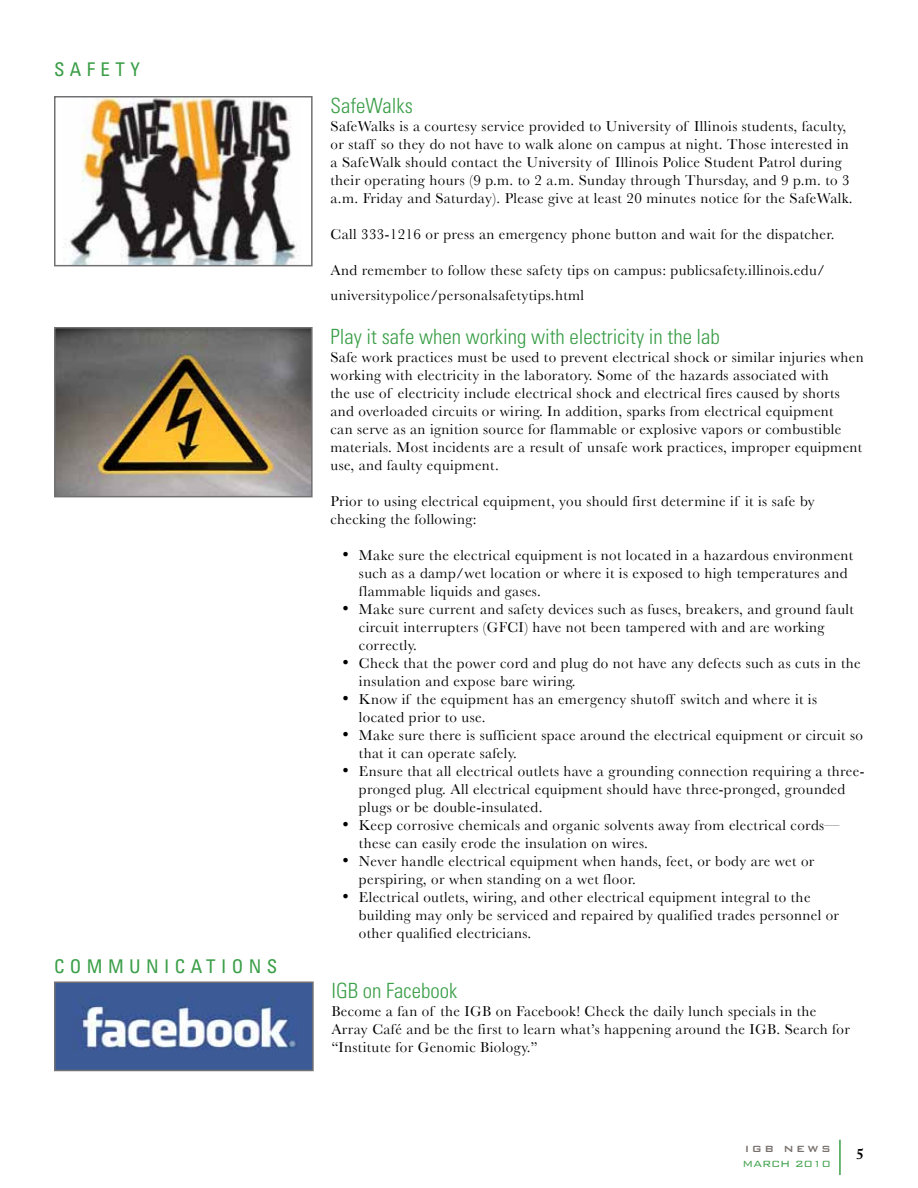
<style>
.page{position:relative;width:918px;height:1188px;background:#fff}
.page>*{position:absolute;margin:0;border:0;box-sizing:border-box;transform-origin:0 0}
.t1{font:300 condensed 21px "Univers";color:#3a9e47}
.t2{font:condensed 18.9px "Univers";color:#3a9e47}
.t3{font:15px/18px "Baskerville";letter-spacing:.025em;color:#000}
.t4{font:700 15px "Adobe Caslon Pro";color:#000}
.t5{font:300 12px "Bank Gothic";color:#3a9e47}
.t6{font:500 12px "Bank Gothic";letter-spacing:.2em;color:#78716e}
.s1{font-family:"Times New Roman";font-size:18px}
</style>
<div class="page">
<hr style="left:839px;top:1140px;width:2px;height:35px;background:#3a9e47">
<img style="left:57px;top:330px;width:253px;height:164px">
<div style="left:54px;top:327px;width:259px;height:170px;border:2px solid #717073"></div>
<img style="left:65px;top:99px;width:232px;height:164px">
<div style="left:54px;top:96px;width:259px;height:170px;border:2px solid #717073"></div>
<img style="left:57px;top:985px;width:254px;height:83px">
<div style="left:54px;top:982px;width:260px;height:89px;border:2px solid #717073"></div>
<p class="t2" style="left:54px;top:57px;width:15px">SAFET</p>
<p class="t2" style="left:130px;top:57px;width:11px">Y</p>
<p class="t2" style="left:54px;top:955px;width:17px">COMMUNICATIONS</p>
<h1 class="t1" style="left:331px;top:93px;width:84px">SafeWalks</h1>
<p class="t3" style="left:331px;top:117px;width:524px">SafeWalks is a courtesy service provided to University of Illinois students, faculty, or staff so they do not have to walk alone on campus at night. Those interested in a SafeWalk should contact the University of Illinois Police Student Patrol during their operating hours (9 p.m. to 2 a.m. Sunday through Thursday, and 9 p.m. to 3 a.m. Friday and Saturday). Please give at least 20 minutes notice for the SafeWalk.</p>
<p class="t3" style="left:331px;top:225px;width:505px">Call 333-1216 or press an emergency phone button and wait for the dispatcher.</p>
<p class="t3" style="left:331px;top:257px;width:496px;line-height:25.2px">And remember to follow these safety tips on campus: publicsafety.illinois.edu/ universitypolice/personalsafetytips.html</p>
<h1 class="t1" style="left:330px;top:324px;width:391px">Play it safe when working with electricity in the lab</h1>
<p class="t3" style="left:330px;top:348px;width:535px">Safe work practices must be used to prevent electrical shock or similar injuries when working with electricity in the laboratory. Some of the hazards associated with<br>the use of electricity include electrical shock and electrical fires caused by shorts and overloaded circuits or wiring. In addition, sparks from electrical equipment<br>can serve as an ignition source for flammable or explosive vapors or combustible materials. Most incidents are a result of unsafe work practices, improper equipment use, and faulty equipment.</p>
<p class="t3" style="left:330px;top:492px;width:486px">Prior to using electrical equipment, you should first determine if it is safe by checking the following:</p>
<p class="t3" style="left:359px;top:546px;width:496px;text-indent:-16px"><span class="s1">•</span> Make sure the electrical equipment is not located in a hazardous environment such as a damp/wet location or where it is exposed to high temperatures and flammable liquids and gases.</p>
<p class="t3" style="left:359px;top:600px;width:496px;text-indent:-16px"><span class="s1">•</span> Make sure current and safety devices such as fuses, breakers, and ground fault circuit interrupters (GFCI) have not been tampered with and are working correctly.</p>
<p class="t3" style="left:359px;top:654px;width:503px;text-indent:-16px"><span class="s1">•</span> Check that the power cord and plug do not have any defects such as cuts in the insulation and expose bare wiring.</p>
<p class="t3" style="left:359px;top:690px;width:460px;text-indent:-16px"><span class="s1">•</span> Know if the equipment has an emergency shutoff switch and where it is located prior to use.</p>
<p class="t3" style="left:359px;top:726px;width:506px;text-indent:-16px"><span class="s1">•</span> Make sure there is sufficient space around the electrical equipment or circuit so that it can operate safely.</p>
<p class="t3" style="left:359px;top:762px;width:507px;text-indent:-16px"><span class="s1">•</span> Ensure that all electrical outlets have a grounding connection requiring a three&shy;pronged plug. All electrical equipment should have three-pronged, grounded plugs or be double-insulated.</p>
<p class="t3" style="left:359px;top:816px;width:482px;text-indent:-16px"><span class="s1">•</span> Keep corrosive chemicals and organic solvents away from electrical cords— these can easily erode the insulation on wires.</p>
<p class="t3" style="left:359px;top:852px;width:457px;text-indent:-16px"><span class="s1">•</span> Never handle electrical equipment when hands, feet, or body are wet or perspiring, or when standing on a wet floor.</p>
<p class="t3" style="left:359px;top:888px;width:482px;text-indent:-16px"><span class="s1">•</span> Electrical outlets, wiring, and other electrical equipment integral to the building may only be serviced and repaired by qualified trades personnel or other qualified electricians.</p>
<h1 class="t1" style="left:331px;top:978px;width:127px">IGB on Facebook</h1>
<p class="t3" style="left:331px;top:1002px;width:520px">Become a fan of the IGB on Facebook! Check the daily lunch specials in the<br>Array Café and be the first to learn what’s happening around the IGB. Search for “Institute for Genomic Biology.”</p>
<p class="t6" style="left:745px;top:1140px;width:88px">IGB NEWS</p>
<p class="t5" style="left:743px;top:1155px;width:90px">MARCH 2010</p>
<p class="t4" style="left:856px;top:1145px;width:9px">5</p>
</div>
